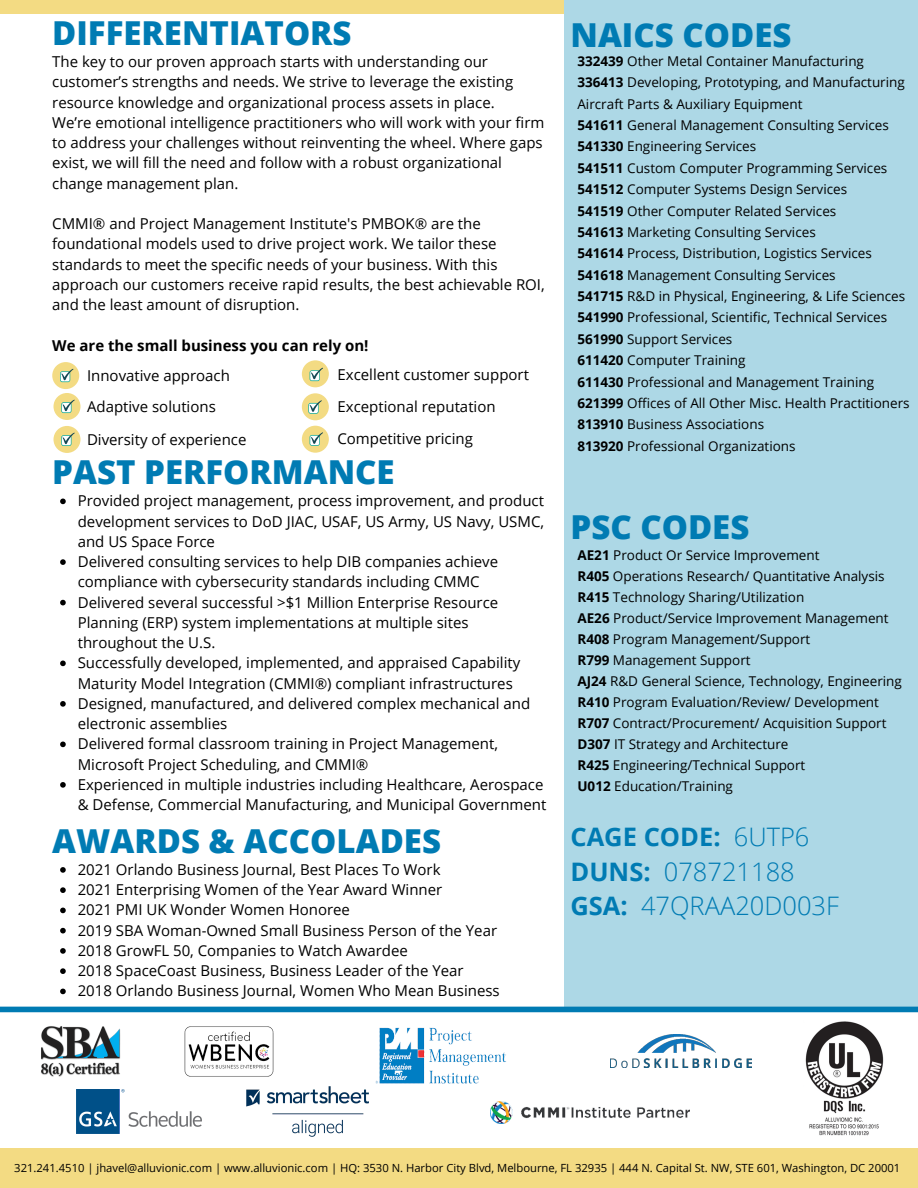
<style>
.page{position:relative;width:918px;height:1188px;background:#fff}
.page>*{position:absolute;margin:0;border:0;box-sizing:border-box;transform-origin:0 0}
.t1{font:800 33px "Open Sans";color:#007bb3}
.t2{font:300 25.5px "Open Sans";color:#007bb3}
.t3{font:700 25.5px "Open Sans";color:#007bb3}
.t4{font:15px/20.2px "Open Sans";color:#000}
.t5{font:700 15px "Open Sans";color:#000}
.t6{font:13.5px/21.3px "Open Sans";color:#000}
.t7{font:11.25px "Open Sans";color:#000}
.s1{font-weight:700}
.s2{font-weight:300}
</style>
<div class="page">
<div style="left:0;top:0;width:566px;height:14px;background:#f3db83"></div>
<div style="left:564px;top:0;width:354px;height:1007px;background:#add8e6"></div>
<div style="left:0;top:1148px;width:918px;height:40px;background:#f3db83"></div>
<svg style="left:60px;top:867px;width:6px;height:6px"></svg>
<svg style="left:60px;top:887px;width:6px;height:6px"></svg>
<svg style="left:60px;top:908px;width:6px;height:5px"></svg>
<svg style="left:60px;top:928px;width:6px;height:5px"></svg>
<svg style="left:60px;top:948px;width:6px;height:6px"></svg>
<svg style="left:60px;top:968px;width:6px;height:6px"></svg>
<svg style="left:60px;top:989px;width:6px;height:5px"></svg>
<img style="left:41px;top:1026px;width:80px;height:51px">
<img style="left:184px;top:1026px;width:90px;height:51px">
<img style="left:375px;top:1027px;width:131px;height:57px">
<img style="left:77px;top:1090px;width:125px;height:44px">
<img style="left:491px;top:1101px;width:199px;height:23px">
<img style="left:610px;top:1035px;width:142px;height:32px">
<div style="left:52px;top:362px;width:27px;height:27px;background:#f3db83;border-radius:50%"></div>
<svg style="left:60px;top:369px;width:13px;height:13px"></svg>
<div style="left:54px;top:393px;width:27px;height:27px;background:#f3db83;border-radius:50%"></div>
<svg style="left:61px;top:400px;width:14px;height:13px"></svg>
<div style="left:302px;top:360px;width:27px;height:27px;background:#f3db83;border-radius:50%"></div>
<svg style="left:310px;top:368px;width:13px;height:13px"></svg>
<div style="left:302px;top:393px;width:27px;height:27px;background:#f3db83;border-radius:50%"></div>
<svg style="left:308px;top:400px;width:14px;height:14px"></svg>
<div style="left:302px;top:426px;width:27px;height:27px;background:#f3db83;border-radius:50%"></div>
<svg style="left:310px;top:432px;width:13px;height:14px"></svg>
<div style="left:54px;top:426px;width:27px;height:27px;background:#f3db83;border-radius:50%"></div>
<svg style="left:61px;top:433px;width:14px;height:13px"></svg>
<img style="left:805px;top:1021px;width:79px;height:115px">
<div style="left:0;top:1007px;width:918px;height:5px;background:#007bb3"></div>
<img style="left:247px;top:1087px;width:121px;height:50px">
<svg style="left:60px;top:499px;width:6px;height:5px"></svg>
<svg style="left:60px;top:559px;width:6px;height:6px"></svg>
<svg style="left:60px;top:600px;width:6px;height:5px"></svg>
<svg style="left:60px;top:661px;width:6px;height:5px"></svg>
<svg style="left:60px;top:701px;width:6px;height:6px"></svg>
<svg style="left:60px;top:742px;width:6px;height:5px"></svg>
<svg style="left:60px;top:782px;width:6px;height:6px"></svg>
<p class="t1" style="left:52px;top:10px;width:301px">DIFFERENTIATORS</p>
<p class="t4" style="left:52px;top:51px;width:462px">The key to our proven approach starts with understanding our customer’s strengths and needs. We strive to leverage the existing resource knowledge and organizational process assets in place.</p>
<p class="t4" style="left:52px;top:112px;width:494px">We’re emotional intelligence practitioners who will work with your firm to address your challenges without reinventing the wheel. Where gaps exist, we will fill the need and follow with a robust organizational change management plan.</p>
<p class="t4" style="left:52px;top:213px;width:494px">CMMI® and Project Management Institute's PMBOK® are the foundational models used to drive project work. We tailor these standards to meet the specific needs of your business. With this approach our customers receive rapid results, the best achievable ROI, and the least amount of disruption.</p>
<p class="t5" style="left:52px;top:335px;width:318px">We are the small business you can rely on!</p>
<p class="t4" style="left:87px;top:365px;width:144px">Innovative approach</p>
<p class="t4" style="left:87px;top:396px;width:130px">Adaptive solutions</p>
<p class="t4" style="left:337px;top:364px;width:193px">Excellent customer support</p>
<p class="t4" style="left:337px;top:396px;width:160px">Exceptional reputation</p>
<p class="t4" style="left:337px;top:428px;width:137px">Competitive pricing</p>
<p class="t1" style="left:52px;top:449px;width:344px">PAST PERFORMANCE</p>
<p class="t4" style="left:78px;top:490px;width:468px;text-align:justify">Provided project management, process improvement, and product development services to DoD JIAC, USAF, US Army, US Navy, USMC, and US Space Force</p>
<p class="t4" style="left:78px;top:551px;width:422px">Delivered consulting services to help DIB companies achieve compliance with cybersecurity standards including CMMC</p>
<p class="t4" style="left:78px;top:592px;width:422px">Delivered several successful &gt;$1 Million Enterprise Resource<br>Planning (ERP) system implementations at multiple sites throughout the U.S.</p>
<p class="t4" style="left:78px;top:652px;width:444px">Successfully developed, implemented, and appraised Capability<br>Maturity Model Integration (CMMI®) compliant infrastructures</p>
<p class="t4" style="left:78px;top:693px;width:454px">Designed, manufactured, and delivered complex mechanical and electronic assemblies</p>
<p class="t4" style="left:78px;top:733px;width:422px">Delivered formal classroom training in Project Management,<br>Microsoft Project Scheduling, and CMMI®</p>
<p class="t4" style="left:78px;top:774px;width:470px">Experienced in multiple industries including Healthcare, Aerospace &amp; Defense, Commercial Manufacturing, and Municipal Government</p>
<p class="t4" style="left:87px;top:429px;width:161px">Diversity of experience</p>
<p class="t1" style="left:52px;top:818px;width:390px">AWARDS &amp; ACCOLADES</p>
<p class="t4" style="left:78px;top:859px;width:364px">2021 Orlando Business Journal, Best Places To Work</p>
<p class="t4" style="left:78px;top:879px;width:366px">2021 Enterprising Women of the Year Award Winner</p>
<p class="t4" style="left:78px;top:900px;width:274px">2021 PMI UK Wonder Women Honoree</p>
<p class="t4" style="left:78px;top:920px;width:421px">2019 SBA Woman-Owned Small Business Person of the Year</p>
<p class="t4" style="left:78px;top:940px;width:332px">2018 GrowFL 50, Companies to Watch Awardee</p>
<p class="t4" style="left:78px;top:960px;width:387px">2018 SpaceCoast Business, Business Leader of the Year</p>
<p class="t4" style="left:78px;top:981px;width:424px">2018 Orlando Business Journal, Women Who Mean Business</p>
<p class="t1" style="left:571px;top:11px;width:223px">NAICS CODES</p>
<p class="t6" style="left:577px;top:50px;width:288px"><span class="s1">332439</span> Other Metal Container Manufacturing</p>
<p class="t6" style="left:577px;top:71px;width:329px"><span class="s1">336413</span> Developing, Prototyping, and Manufacturing<br>Aircraft Parts &amp; Auxiliary Equipment</p>
<p class="t6" style="left:577px;top:114px;width:313px"><span class="s1">541611</span> General Management Consulting Services</p>
<p class="t6" style="left:577px;top:136px;width:180px"><span class="s1">541330</span> Engineering Services</p>
<p class="t6" style="left:577px;top:157px;width:311px"><span class="s1">541511</span> Custom Computer Programming Services</p>
<p class="t6" style="left:577px;top:178px;width:271px"><span class="s1">541512</span> Computer Systems Design Services</p>
<p class="t6" style="left:577px;top:200px;width:260px"><span class="s1">541519</span> Other Computer Related Services</p>
<p class="t6" style="left:577px;top:221px;width:240px"><span class="s1">541613</span> Marketing Consulting Services</p>
<p class="t6" style="left:577px;top:242px;width:296px"><span class="s1">541614</span> Process, Distribution, Logistics Services</p>
<p class="t6" style="left:577px;top:264px;width:260px"><span class="s1">541618</span> Management Consulting Services</p>
<p class="t6" style="left:577px;top:285px;width:329px"><span class="s1">541715</span> R&amp;D in Physical, Engineering, &amp; Life Sciences</p>
<p class="t6" style="left:577px;top:307px;width:311px"><span class="s1">541990</span> Professional, Scientific, Technical Services</p>
<p class="t6" style="left:577px;top:328px;width:156px"><span class="s1">561990</span> Support Services</p>
<p class="t6" style="left:577px;top:349px;width:170px"><span class="s1">611420</span> Computer Training</p>
<p class="t6" style="left:577px;top:371px;width:298px"><span class="s1">611430</span> Professional and Management Training</p>
<p class="t6" style="left:577px;top:392px;width:334px"><span class="s1">621399</span> Offices of All Other Misc. Health Practitioners</p>
<p class="t6" style="left:577px;top:413px;width:188px"><span class="s1">813910</span> Business Associations</p>
<p class="t6" style="left:577px;top:435px;width:220px"><span class="s1">813920</span> Professional Organizations</p>
<p class="t1" style="left:571px;top:504px;width:180px">PSC CODES</p>
<p class="t6" style="left:577px;top:544px;width:244px"><span class="s1">AE21</span> Product Or Service Improvement</p>
<p class="t6" style="left:577px;top:565px;width:309px"><span class="s1">R405</span> Operations Research/ Quantitative Analysis</p>
<p class="t6" style="left:577px;top:586px;width:228px"><span class="s1">R415</span> Technology Sharing/Utilization</p>
<p class="t6" style="left:577px;top:607px;width:313px"><span class="s1">AE26</span> Product/Service Improvement Management</p>
<p class="t6" style="left:577px;top:628px;width:234px"><span class="s1">R408</span> Program Management/Support</p>
<p class="t6" style="left:577px;top:649px;width:175px"><span class="s1">R799</span> Management Support</p>
<p class="t6" style="left:577px;top:670px;width:326px"><span class="s1">AJ24</span> R&amp;D General Science, Technology, Engineering</p>
<p class="t6" style="left:577px;top:691px;width:303px"><span class="s1">R410</span> Program Evaluation/Review/ Development</p>
<p class="t6" style="left:577px;top:712px;width:311px"><span class="s1">R707</span> Contract/Procurement/ Acquisition Support</p>
<p class="t6" style="left:577px;top:733px;width:213px"><span class="s1">D307</span> IT Strategy and Architecture</p>
<p class="t6" style="left:577px;top:754px;width:229px"><span class="s1">R425</span> Engineering/Technical Support</p>
<p class="t6" style="left:577px;top:775px;width:157px"><span class="s1">U012</span> Education/Training</p>
<p class="t3" style="left:570px;top:818px;width:241px">CAGE CODE: <span class="s2">6UTP6</span></p>
<p class="t2" style="left:570px;top:853px;width:226px"><span class="s1">DUNS:</span> 078721188</p>
<p class="t2" style="left:570px;top:888px;width:270px"><span class="s1">GSA:</span> 47QRAA20D003F</p>
<p class="t7" style="left:14px;top:1160px;width:888px">321.241.4510 | jhavel@alluvionic.com | www.alluvionic.com | HQ: 3530 N. Harbor City Blvd, Melbourne, FL 32935 | 444 N. Capital St. NW, STE 601, Washington, DC 20001</p>
</div>
